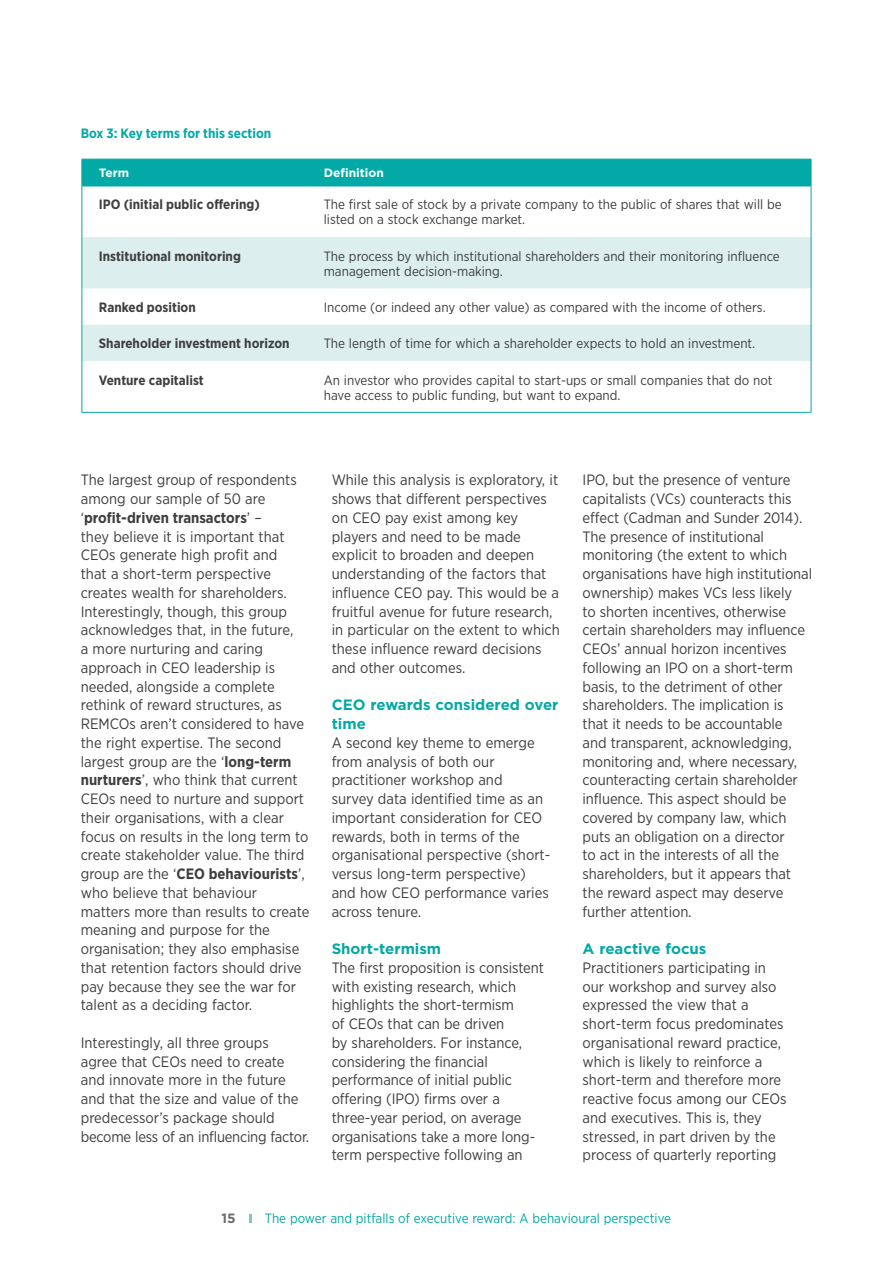
<style>
.page{position:relative;width:893px;height:1263px;background:#fff}
.page>*{position:absolute;margin:0;border:0;box-sizing:border-box;transform-origin:0 0}
.B_body{font:15px/18.8px "Gotham Narrow";color:#3e3e3f}
.H3_subhead{font:700 15px/18.8px "Gotham";color:#03a9a6}
.B_bullets{font:13.5px/15px "Gotham Narrow";color:#3e3e3f}
.B_bullets-2{font:700 13.5px "Gotham Narrow";color:#3e3e3f}
.t1{font:13.5px "Gotham Narrow";color:#03a9a6}
.figure_titles{font:700 13.5px "Gotham Narrow";color:#03a9a6}
.t2{font:700 13.5px "Gotham";color:#6c6d70}
.Table_text{font:700 12px "Gotham";color:#fff}
.s1{font-weight:700}
</style>
<div class="page">
<svg style="left:249px;top:1214px;width:2px;height:9px"></svg>
<svg style="left:82px;top:237px;width:729px;height:124px;fill:#dceeee"></svg>
<div style="left:81px;top:159px;width:731px;height:27px;background:#03a9a6"></div>
<hr style="left:81px;top:186px;width:1px;height:51px;background:#03a9a6">
<hr style="left:811px;top:186px;width:1px;height:51px;background:#03a9a6">
<hr style="left:81px;top:237px;width:1px;height:51px;background:#03a9a6">
<hr style="left:811px;top:237px;width:1px;height:51px;background:#03a9a6">
<hr style="left:81px;top:288px;width:1px;height:37px;background:#03a9a6">
<hr style="left:811px;top:288px;width:1px;height:37px;background:#03a9a6">
<hr style="left:81px;top:325px;width:1px;height:36px;background:#03a9a6">
<hr style="left:811px;top:325px;width:1px;height:36px;background:#03a9a6">
<hr style="left:81px;top:361px;width:1px;height:51px;background:#03a9a6">
<hr style="left:811px;top:361px;width:1px;height:51px;background:#03a9a6">
<hr style="left:81px;top:412px;width:226px;height:1px;background:#03a9a6">
<hr style="left:307px;top:412px;width:504px;height:1px;background:#03a9a6">
<p class="figure_titles" style="left:81px;top:125px;width:192px">Box 3: Key terms for this section</p>
<p class="Table_text" style="left:99px;top:165px;width:32px">Term</p>
<p class="Table_text" style="left:324px;top:165px;width:62px">Definition</p>
<p class="B_bullets-2" style="left:99px;top:196px;width:162px">IPO (initial public offering)</p>
<p class="B_bullets" style="left:324px;top:197px;width:460px">The first sale of stock by a private company to the public of shares that will be listed on a stock exchange market.</p>
<p class="B_bullets-2" style="left:99px;top:247px;width:144px">Institutional monitoring</p>
<p class="B_bullets" style="left:324px;top:248px;width:458px">The process by which institutional shareholders and their monitoring influence management decision-making.</p>
<p class="B_bullets-2" style="left:99px;top:298px;width:98px">Ranked position</p>
<p class="B_bullets" style="left:324px;top:299px;width:443px">Income (or indeed any other value) as compared with the income of others.</p>
<p class="B_bullets-2" style="left:99px;top:335px;width:192px">Shareholder investment horizon</p>
<p class="B_bullets" style="left:324px;top:336px;width:433px">The length of time for which a shareholder expects to hold an investment.</p>
<p class="B_bullets-2" style="left:99px;top:371px;width:106px">Venture capitalist</p>
<p class="B_bullets" style="left:324px;top:372px;width:450px">An investor who provides capital to start-ups or small companies that do not have access to public funding, but want to expand.</p>
<p class="B_body" style="left:81px;top:470px;width:230px">The largest group of respondents among our sample of 50 are ‘<span class="s1">profit-driven transactors</span>’ –<br>they believe it is important that<br>CEOs generate high profit and<br>that a short-term perspective creates wealth for shareholders.<br>Interestingly, though, this group acknowledges that, in the future,<br>a more nurturing and caring approach in CEO leadership is needed, alongside a complete rethink of reward structures, as<br>REMCOs aren’t considered to have the right expertise. The second largest group are the ‘<span class="s1">long-term nurturers</span>’, who think that current<br>CEOs need to nurture and support their organisations, with a clear focus on results in the long term to create stakeholder value. The third group are the ‘<span class="s1">CEO behaviourists</span>’, who believe that behaviour matters more than results to create meaning and purpose for the organisation; they also emphasise that retention factors should drive pay because they see the war for talent as a deciding factor.</p>
<p class="B_body" style="left:81px;top:1033px;width:230px">Interestingly, all three groups<br>agree that CEOs need to create and innovate more in the future and that the size and value of the predecessor’s package should become less of an influencing factor.</p>
<p class="B_body" style="left:332px;top:470px;width:230px">While this analysis is exploratory, it shows that different perspectives on CEO pay exist among key players and need to be made explicit to broaden and deepen understanding of the factors that influence CEO pay. This would be a fruitful avenue for future research, in particular on the extent to which these influence reward decisions and other outcomes.</p>
<p class="H3_subhead" style="left:332px;top:695px;width:228px">CEO rewards considered over time</p>
<p class="B_body" style="left:332px;top:733px;width:220px">A second key theme to emerge from analysis of both our practitioner workshop and<br>survey data identified time as an important consideration for CEO rewards, both in terms of the organisational perspective (short&shy;versus long-term perspective) and how CEO performance varies across tenure.</p>
<p class="H3_subhead" style="left:332px;top:939px;width:111px">Short-termism</p>
<p class="B_body" style="left:332px;top:958px;width:214px">The first proposition is consistent with existing research, which highlights the short-termism<br>of CEOs that can be driven<br>by shareholders. For instance, considering the financial performance of initial public offering (IPO) firms over a three-year period, on average organisations take a more long&shy;term perspective following an</p>
<p class="B_body" style="left:583px;top:470px;width:231px">IPO, but the presence of venture capitalists (VCs) counteracts this effect (Cadman and Sunder 2014).<br>The presence of institutional monitoring (the extent to which organisations have high institutional ownership) makes VCs less likely<br>to shorten incentives, otherwise certain shareholders may influence<br>CEOs’ annual horizon incentives following an IPO on a short-term basis, to the detriment of other shareholders. The implication is that it needs to be accountable<br>and transparent, acknowledging, monitoring and, where necessary, counteracting certain shareholder influence. This aspect should be covered by company law, which puts an obligation on a director<br>to act in the interests of all the shareholders, but it appears that the reward aspect may deserve further attention.</p>
<p class="H3_subhead" style="left:583px;top:939px;width:125px">A reactive focus</p>
<p class="B_body" style="left:583px;top:958px;width:206px">Practitioners participating in our workshop and survey also expressed the view that a short-term focus predominates organisational reward practice, which is likely to reinforce a short-term and therefore more reactive focus among our CEOs and executives. This is, they stressed, in part driven by the process of quarterly reporting</p>
<p class="t2" style="left:221px;top:1209px;width:16px">15</p>
<p class="t1" style="left:265px;top:1209px;width:408px">The power and pitfalls of executive reward: A behavioural perspective</p>
</div>
